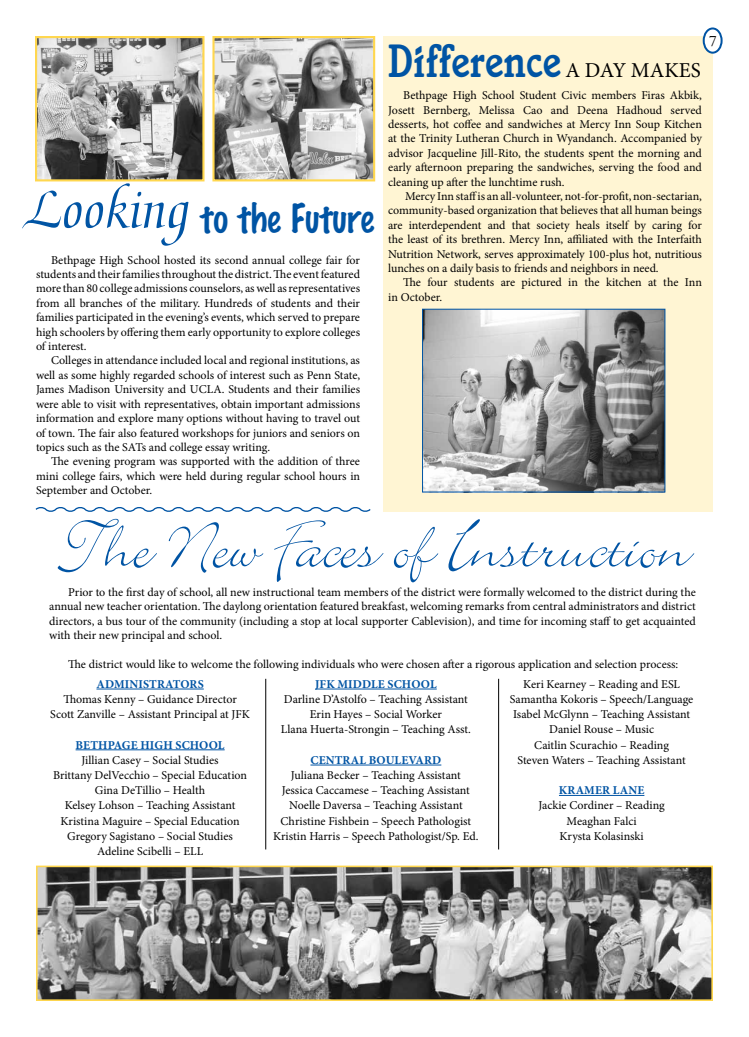
<style>
.page{position:relative;width:749px;height:1037px;background:#fff}
.page>*{position:absolute;margin:0;border:0;box-sizing:border-box;transform-origin:0 0}
.t1{font:77px "Bickley Script Plain";color:#0054a4}
.t2{font:500 condensed 48.8px "Italia D";color:#0054a4}
.t3{font:100 36.2px "Marker Felt";color:#0054a4}
.t4{font:21.2px "Minion Pro";color:#000}
.t5{font:16px "Bembo";color:#000}
.t6{font:12px/14.4px "Minion Pro";color:#000;text-align:center}
.t7{font:700 12px "Minion Pro";letter-spacing:.01em;color:#0054a4}
.s1{font-family:"Medici Script";font-weight:400;font-size:58.8px}
</style>
<div class="page">
<div style="left:383px;top:36px;width:330px;height:475px;background:#fff5d3"></div>
<div style="left:704px;top:28px;width:17px;height:25px;background:#fff;border-radius:50%"></div>
<div style="left:703px;top:27px;width:19px;height:27px;border:2px solid #0054a4;border-radius:50%"></div>
<svg style="left:196px;top:181px;width:180px;height:1px"></svg>
<img style="left:38px;top:39px;width:163px;height:139px">
<div style="left:35px;top:36px;width:169px;height:145px;border:2px solid #ffd74f"></div>
<img style="left:215px;top:39px;width:157px;height:139px">
<div style="left:212px;top:36px;width:163px;height:145px;border:2px solid #ffd74f"></div>
<img style="left:424px;top:311px;width:239px;height:179px">
<div style="left:422px;top:309px;width:243px;height:183px;border:1px solid #0054a4"></div>
<img style="left:39px;top:868px;width:671px;height:130px">
<div style="left:36px;top:865px;width:677px;height:136px;border:2px solid #ffd74f"></div>
<hr style="left:96px;top:689px;width:108px;height:1px;background:#0054a4">
<hr style="left:76px;top:749px;width:149px;height:1px;background:#0054a4">
<hr style="left:315px;top:689px;width:122px;height:1px;background:#0054a4">
<hr style="left:310px;top:765px;width:131px;height:1px;background:#0054a4">
<hr style="left:559px;top:795px;width:85px;height:1px;background:#0054a4">
<hr style="left:265px;top:679px;width:1px;height:170px;background:#000">
<hr style="left:498px;top:679px;width:1px;height:170px;background:#000">
<svg style="left:35px;top:507px;width:336px;height:5px"></svg>
<h3 class="t3" style="left:25px;top:201px;width:350px"><span class="s1">Looking</span> to the Future</h3>
<p class="t6" style="left:36px;top:253px;width:326px;text-align:justify;text-indent:15px">Bethpage High School hosted its second annual college fair for students and their families throughout the district. The event featured more than 80 college admissions counselors, as well as representatives from all branches of the military. Hundreds of students and their families participated in the evening’s events, which served to prepare high schoolers by offering them early opportunity to explore colleges of interest.</p>
<p class="t6" style="left:36px;top:353px;width:326px;text-align:justify;text-indent:15px">Colleges in attendance included local and regional institutions, as well as some highly regarded schools of interest such as Penn State, James Madison University and UCLA. Students and their families were able to visit with representatives, obtain important admissions information and explore many options without having to travel out of town. The fair also featured workshops for juniors and seniors on topics such as the SATs and college essay writing.</p>
<p class="t6" style="left:36px;top:454px;width:326px;text-align:justify;text-indent:15px">The evening program was supported with the addition of three mini college fairs, which were held during regular school hours in September and October.</p>
<h2 class="t2" style="left:387px;top:34px;width:175px">Difference</h2>
<h3 class="t4" style="left:565px;top:56px;width:137px">A DAY MAKES</h3>
<h3 class="t5" style="left:709px;top:32px;width:9px">7</h3>
<p class="t6" style="left:388px;top:88px;width:315px;text-align:justify;text-indent:15px">Bethpage High School Student Civic members Firas Akbik, Josett Bernberg, Melissa Cao and Deena Hadhoud served desserts, hot coffee and sandwiches at Mercy Inn Soup Kitchen at the Trinity Lutheran Church in Wyandanch. Accompanied by advisor Jacqueline Jill-Rito, the students spent the morning and early afternoon preparing the sandwiches, serving the food and cleaning up after the lunchtime rush.</p>
<p class="t6" style="left:388px;top:189px;width:315px;text-align:justify;text-indent:17px">Mercy Inn staff is an all-volunteer, not-for-profit, non-sectarian, community-based organization that believes that all human beings are interdependent and that society heals itself by caring for the least of its brethren. Mercy Inn, affiliated with the Interfaith Nutrition Network, serves approximately 100-plus hot, nutritious lunches on a daily basis to friends and neighbors in need.</p>
<p class="t6" style="left:388px;top:275px;width:315px;text-align:left;text-indent:15px">The four students are pictured in the kitchen at the Inn in October.</p>
<h1 class="t1" style="left:60px;top:495px;width:631px">The New Faces of Instruction</h1>
<p class="t6" style="left:49px;top:585px;width:648px;text-align:justify;text-indent:19px">Prior to the first day of school, all new instructional team members of the district were formally welcomed to the district during the annual new teacher orientation. The daylong orientation featured breakfast, welcoming remarks from central administrators and district directors, a bus tour of the community (including a stop at local supporter Cablevision), and time for incoming staff to get acquainted with their new principal and school.</p>
<p class="t6" style="left:68px;top:657px;width:611px">The district would like to welcome the following individuals who were chosen after a rigorous application and selection process:</p>
<p class="t7" style="left:96px;top:675px;width:109px">ADMINISTRATORS</p>
<p class="t6" style="left:50px;top:692px;width:201px;line-height:15.2px">Thomas Kenny – Guidance Director<br>Scott Zanville – Assistant Principal at JFK</p>
<p class="t7" style="left:76px;top:736px;width:150px">BETHPAGE HIGH SCHOOL</p>
<p class="t6" style="left:53px;top:752px;width:195px;line-height:15.2px">Jillian Casey – Social Studies<br>Brittany DelVecchio – Special Education<br>Gina DeTillio – Health<br>Kelsey Lohson – Teaching Assistant<br>Kristina Maguire – Special Education<br>Gregory Sagistano – Social Studies<br>Adeline Scibelli – ELL</p>
<p class="t7" style="left:315px;top:675px;width:123px">JFK MIDDLE SCHOOL</p>
<p class="t6" style="left:281px;top:692px;width:191px;line-height:15.2px">Darline D’Astolfo – Teaching Assistant<br>Erin Hayes – Social Worker<br>Llana Huerta-Strongin – Teaching Asst.</p>
<p class="t7" style="left:310px;top:751px;width:9px">CEN</p>
<p class="t7" style="left:335px;top:751px;width:17px">TRAL</p>
<p class="t7" style="left:369px;top:751px;width:74px">BOULEVARD</p>
<p class="t6" style="left:273px;top:768px;width:207px;line-height:15.2px">Juliana Becker – Teaching Assistant<br>Jessica Caccamese – Teaching Assistant Noelle Daversa – Teaching Assistant Christine Fishbein – Speech Pathologist Kristin Harris – Speech Pathologist/Sp. Ed.</p>
<p class="t6" style="left:510px;top:676px;width:185px;line-height:15.2px">Keri Kearney – Reading and ESL<br>Samantha Kokoris – Speech/Language<br>Isabel McGlynn – Teaching Assistant<br>Daniel Rouse – Music<br>Caitlin Scurachio – Reading<br>Steven Waters – Teaching Assistant</p>
<p class="t7" style="left:559px;top:782px;width:18px">KRAMER</p>
<p class="t7" style="left:613px;top:782px;width:17px">LANE</p>
<p class="t6" style="left:538px;top:798px;width:128px;line-height:15.2px">Jackie Cordiner – Reading<br>Meaghan Falci<br>Krysta Kolasinski</p>
</div>
